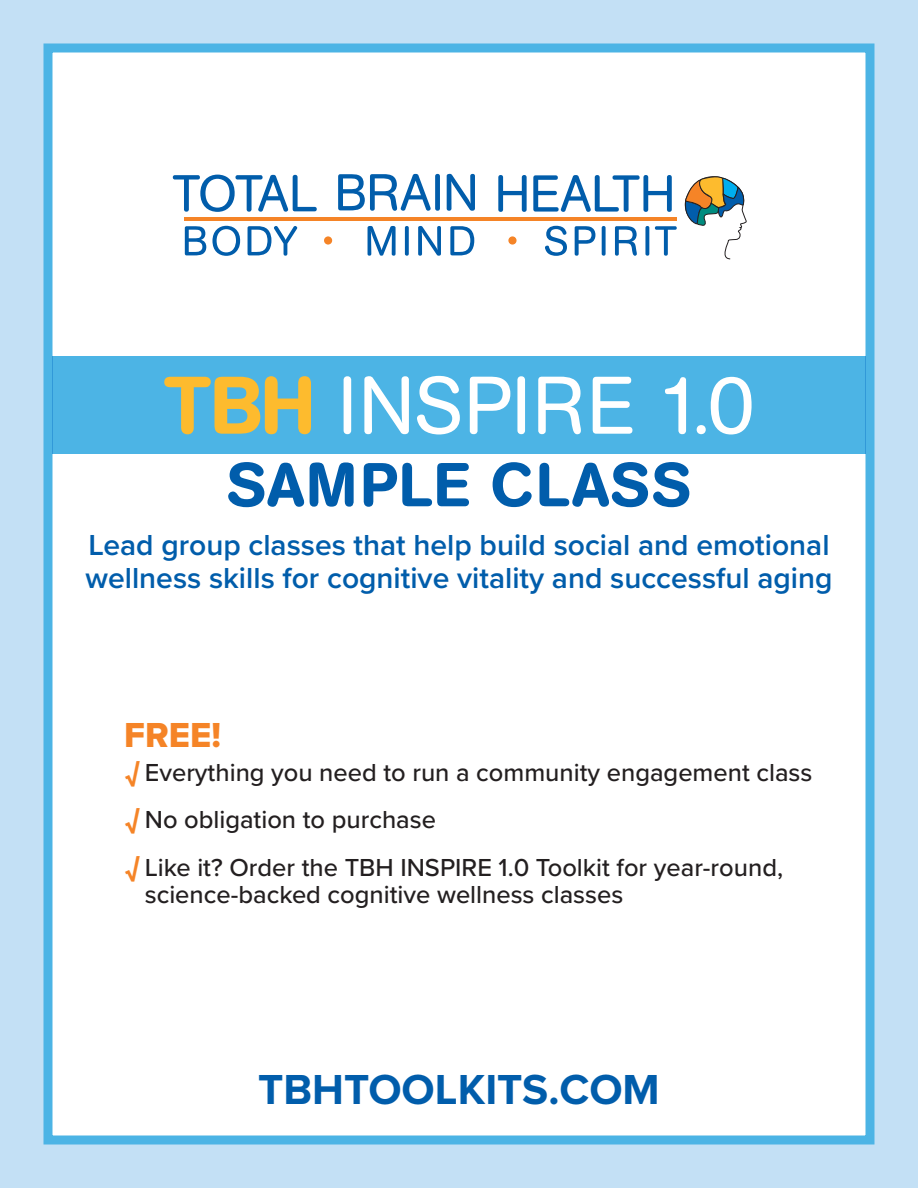
<style>
.page{position:relative;width:918px;height:1188px;background:#fff}
.page>*{position:absolute;margin:0;border:0;box-sizing:border-box;transform-origin:0 0}
.t1{font:80.7px "AG Book Rounded";color:#fff}
.t2{font:500 61.2px "AG Book Rounded";letter-spacing:.03em;color:#015dab}
.t3{font:700 43.5px "Proxima Nova";color:#015dab}
.t4{font:36px "Proxima Nova Extrabld";color:#f58427}
.t5{font:600 30px/33px "Proxima Nova";color:#015dab}
.t6{font:500 25.5px/27px "Proxima Nova";color:#231f20}
.s1{font-weight:500;color:#fdbb2e}
.s2{font-family:"Helvetica Neue";font-weight:700;font-stretch:condensed;color:#f58427}
</style>
<div class="page">
<div style="left:0;top:0;width:918px;height:1188px;background:linear-gradient(to right,#c2e0f5,#c1dff5)"></div>
<div style="left:44px;top:44px;width:830px;height:1100px;background:#fff;border:9px solid #4cb4e5"></div>
<div style="left:52px;top:356px;width:814px;height:97px;background:#4cb4e5"></div>
<svg style="left:173px;top:175px;width:144px;height:37px"></svg>
<svg style="left:338px;top:174px;width:93px;height:37px"></svg>
<div style="left:435px;top:174px;width:5px;height:37px;background:#015dab;border-radius:2px"></div>
<svg style="left:447px;top:174px;width:28px;height:37px"></svg>
<svg style="left:498px;top:175px;width:29px;height:37px"></svg>
<svg style="left:533px;top:175px;width:139px;height:37px"></svg>
<hr style="left:185px;top:218px;width:492px;height:3px;background:#f58427">
<svg style="left:185px;top:226px;width:21px;height:29px"></svg>
<svg style="left:212px;top:226px;width:28px;height:30px"></svg>
<svg style="left:248px;top:226px;width:49px;height:30px"></svg>
<svg style="left:368px;top:226px;width:28px;height:30px"></svg>
<svg style="left:405px;top:226px;width:4px;height:30px"></svg>
<svg style="left:418px;top:226px;width:23px;height:30px"></svg>
<svg style="left:450px;top:226px;width:24px;height:29px"></svg>
<svg style="left:545px;top:226px;width:22px;height:30px"></svg>
<svg style="left:575px;top:226px;width:20px;height:30px"></svg>
<svg style="left:602px;top:226px;width:4px;height:30px"></svg>
<svg style="left:615px;top:226px;width:22px;height:30px"></svg>
<svg style="left:645px;top:226px;width:4px;height:30px"></svg>
<svg style="left:655px;top:226px;width:22px;height:30px"></svg>
<div style="left:324px;top:236px;width:8px;height:9px;background:#f58427;border-radius:50%"></div>
<div style="left:508px;top:236px;width:9px;height:9px;background:#f58427;border-radius:50%"></div>
<svg style="left:684px;top:176px;width:63px;height:83px"></svg>
<p class="t1" style="left:164px;top:360px;width:591px"><span class="s1">TBH</span> INSPIRE 1.0</p>
<p class="t2" style="left:227px;top:449px;width:465px">SAMPLE CLASS</p>
<p class="t5" style="left:86px;top:528px;width:748px">Lead group classes that help build social and emotional wellness skills for cognitive vitality and successful aging</p>
<p class="t4" style="left:124px;top:709px;width:98px">FREE!</p>
<p class="t6" style="left:124px;top:758px;width:690px"><span class="s2">√</span> Everything you need to run a community engagement class</p>
<p class="t6" style="left:124px;top:805px;width:313px"><span class="s2">√</span> No obligation to purchase</p>
<p class="t6" style="left:145px;top:853px;width:640px;text-indent:-21px"><span class="s2">√</span> Like it? Order the TBH INSPIRE 1.0 Toolkit for year-round, science-backed cognitive wellness classes</p>
<p class="t3" style="left:258px;top:1057px;width:403px">TBHTOOLKITS.COM</p>
</div>
